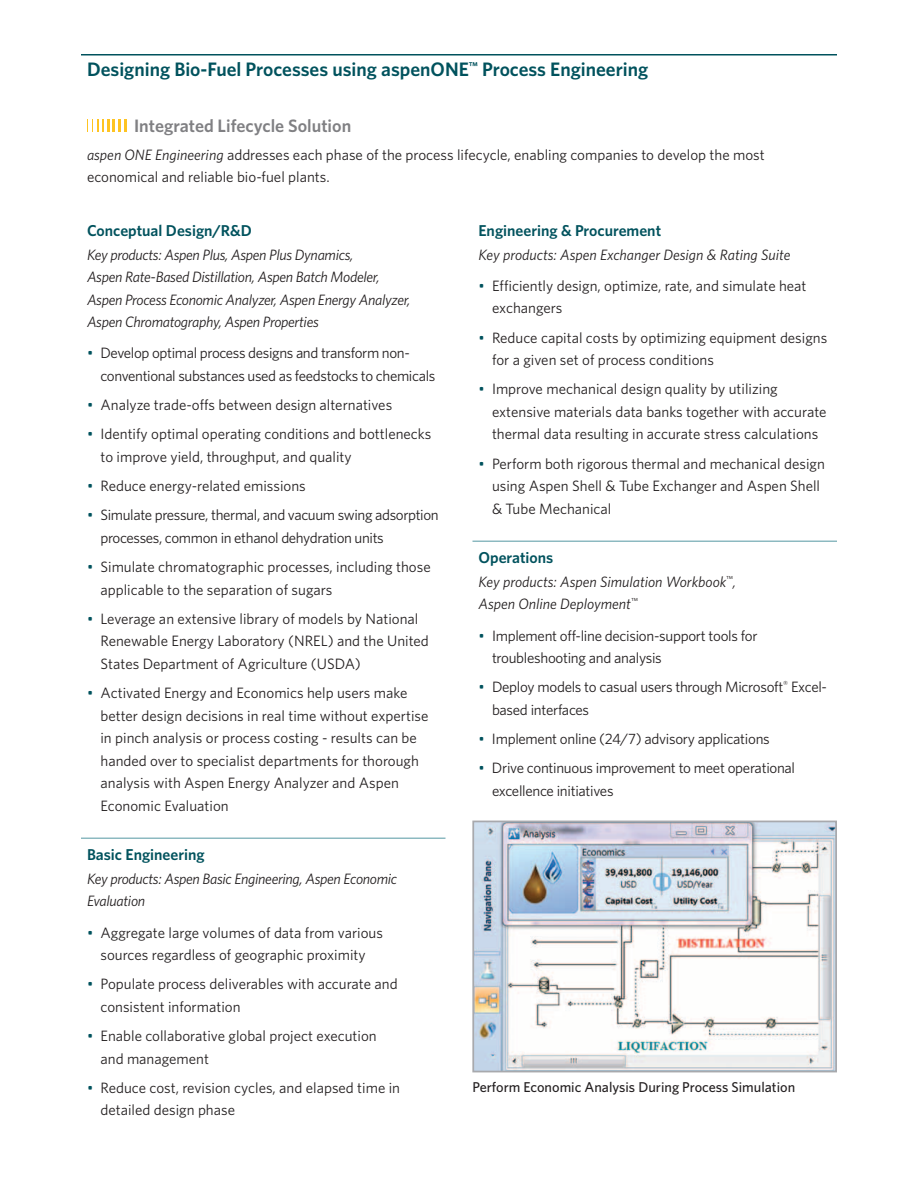
<style>
.page{position:relative;width:918px;height:1188px;background:#fff}
.page>*{position:absolute;margin:0;border:0;box-sizing:border-box;transform-origin:0 0}
.T2_F_B_Head{font:600 19.5px "Whitney";color:#00525d}
.T2_subhead_Gray_8{font:600 18px "Whitney";color:#808083}
.T2_F_B_subhead{font:600 15.75px "Whitney";color:#00525d}
.T2_Bullet_text{font:15px/22.5px "Whitney";color:#231f20}
.T2_Bullet_text-2{font:15px/22.5px "Whitney";letter-spacing:-.02em;color:#231f20}
.T2_Text{font:italic 15px/22.5px "Whitney";letter-spacing:-.02em;color:#231f20}
.T2_Bullet_text-3{font:15px/22.5px "Whitney";letter-spacing:-.025em;color:#231f20}
.T2_Text-2{font:15px/22.5px "Whitney";color:#231f20}
.T2_Text-3{font:italic 15px/22.5px "Whitney";color:#231f20}
.T2_caption{font:500 14.25px "Whitney";color:#231f20}
.s1{font-style:italic}
.s2{color:#00525d}
</style>
<div class="page">
<hr style="left:81px;top:54px;width:756px;height:2px;background:#00525d">
<svg style="left:87px;top:119px;width:39px;height:13px"></svg>
<hr style="left:81px;top:838px;width:365px;height:1px;background:#5497a2">
<hr style="left:472px;top:541px;width:365px;height:1px;background:#5497a2">
<img style="left:475px;top:824px;width:359px;height:245px">
<div style="left:472px;top:821px;width:365px;height:251px;border:2px solid #a8a9ad"></div>
<p class="T2_F_B_Head" style="left:87px;top:58px;width:563px">Designing Bio-Fuel Processes using aspenONE<sup>™</sup> Process Engineering</p>
<p class="T2_subhead_Gray_8" style="left:134px;top:115px;width:219px">Integrated Lifecycle Solution</p>
<p class="T2_Text-2" style="left:87px;top:143px;width:679px"><span class="s1">aspen ONE Engineering</span> addresses each phase of the process lifecycle, enabling companies to develop the most economical and reliable bio-fuel plants.</p>
<p class="T2_F_B_subhead" style="left:87px;top:221px;width:166px">Conceptual Design/R&amp;D</p>
<p class="T2_Text" style="left:87px;top:243px;width:325px">Key products: Aspen Plus, Aspen Plus Dynamics,<br>Aspen Rate-Based Distillation, Aspen Batch Modeler, Aspen Process Economic Analyzer, Aspen Energy Analyzer, Aspen Chromatography, Aspen Properties</p>
<p class="T2_Bullet_text-3" style="left:100px;top:342px;width:336px;text-indent:-14px"><span class="s2">•</span> Develop optimal process designs and transform non&shy;conventional substances used as feedstocks to chemicals</p>
<p class="T2_Bullet_text" style="left:87px;top:393px;width:307px"><span class="s2">•</span> Analyze trade-offs between design alternatives</p>
<p class="T2_Bullet_text" style="left:100px;top:423px;width:332px;text-indent:-14px"><span class="s2">•</span> Identify optimal operating conditions and bottlenecks to improve yield, throughput, and quality</p>
<p class="T2_Bullet_text" style="left:87px;top:474px;width:220px"><span class="s2">•</span> Reduce energy-related emissions</p>
<p class="T2_Bullet_text-3" style="left:100px;top:504px;width:340px;text-indent:-14px"><span class="s2">•</span> Simulate pressure, thermal, and vacuum swing adsorption processes, common in ethanol dehydration units</p>
<p class="T2_Bullet_text" style="left:100px;top:555px;width:332px;text-indent:-14px"><span class="s2">•</span> Simulate chromatographic processes, including those applicable to the separation of sugars</p>
<p class="T2_Bullet_text" style="left:100px;top:607px;width:330px;text-indent:-14px"><span class="s2">•</span> Leverage an extensive library of models by National<br>Renewable Energy Laboratory (NREL) and the United<br>States Department of Agriculture (USDA)</p>
<p class="T2_Bullet_text" style="left:100px;top:681px;width:329px;text-indent:-14px"><span class="s2">•</span> Activated Energy and Economics help users make better design decisions in real time without expertise in pinch analysis or process costing - results can be handed over to specialist departments for thorough analysis with Aspen Energy Analyzer and Aspen Economic Evaluation</p>
<p class="T2_F_B_subhead" style="left:87px;top:845px;width:119px">Basic Engineering</p>
<p class="T2_Text" style="left:87px;top:867px;width:312px">Key products: Aspen Basic Engineering, Aspen Economic<br>Evaluation</p>
<p class="T2_Bullet_text" style="left:87px;top:921px;width:297px;text-align:center"><span class="s2">•</span> Aggregate large volumes of data from various sources regardless of geographic proximity</p>
<p class="T2_Bullet_text" style="left:100px;top:973px;width:299px;text-indent:-14px"><span class="s2">•</span> Populate process deliverables with accurate and consistent information</p>
<p class="T2_Bullet_text" style="left:100px;top:1024px;width:278px;text-indent:-14px"><span class="s2">•</span> Enable collaborative global project execution and management</p>
<p class="T2_Bullet_text" style="left:100px;top:1076px;width:301px;text-indent:-14px"><span class="s2">•</span> Reduce cost, revision cycles, and elapsed time in detailed design phase</p>
<p class="T2_F_B_subhead" style="left:478px;top:221px;width:184px">Engineering &amp; Procurement</p>
<p class="T2_Text-3" style="left:478px;top:243px;width:313px">Key products: Aspen Exchanger Design &amp; Rating Suite</p>
<p class="T2_Bullet_text" style="left:492px;top:274px;width:316px;text-indent:-14px"><span class="s2">•</span> Efficiently design, optimize, rate, and simulate heat exchangers</p>
<p class="T2_Bullet_text" style="left:492px;top:326px;width:337px;text-indent:-14px"><span class="s2">•</span> Reduce capital costs by optimizing equipment designs for a given set of process conditions</p>
<p class="T2_Bullet_text" style="left:492px;top:378px;width:336px;text-indent:-14px"><span class="s2">•</span> Improve mechanical design quality by utilizing extensive materials data banks together with accurate thermal data resulting in accurate stress calculations</p>
<p class="T2_Bullet_text" style="left:492px;top:452px;width:334px;text-indent:-14px"><span class="s2">•</span> Perform both rigorous thermal and mechanical design using Aspen Shell &amp; Tube Exchanger and Aspen Shell &amp; Tube Mechanical</p>
<p class="T2_F_B_subhead" style="left:478px;top:548px;width:76px">Operations</p>
<p class="T2_Text-3" style="left:478px;top:570px;width:259px">Key products: Aspen Simulation Workbook<sup>™</sup>,<br>Aspen Online Deployment<sup>™</sup></p>
<p class="T2_Bullet_text-2" style="left:492px;top:624px;width:267px;text-indent:-14px"><span class="s2">•</span> Implement off-line decision-support tools for troubleshooting and analysis</p>
<p class="T2_Bullet_text-2" style="left:492px;top:676px;width:337px;text-indent:-14px"><span class="s2">•</span> Deploy models to casual users through Microsoft<sup>®</sup> Excel&shy;based interfaces</p>
<p class="T2_Bullet_text-2" style="left:478px;top:727px;width:293px"><span class="s2">•</span> Implement online (24/7) advisory applications</p>
<p class="T2_Bullet_text-2" style="left:492px;top:757px;width:305px;text-indent:-14px"><span class="s2">•</span> Drive continuous improvement to meet operational excellence initiatives</p>
<p class="T2_caption" style="left:472px;top:1079px;width:324px">Perform Economic Analysis During Process Simulation</p>
</div>
